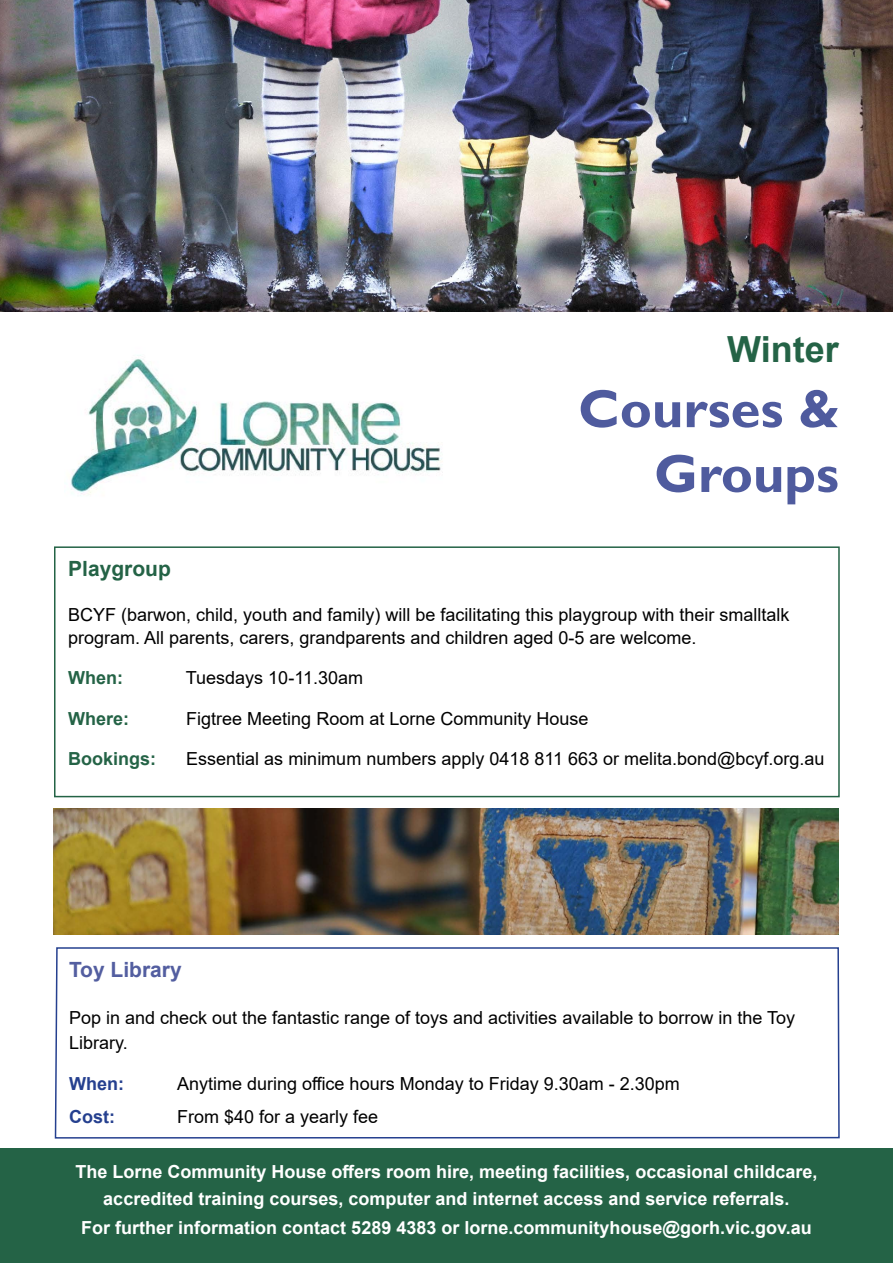
<style>
.page{position:relative;width:893px;height:1263px;background:#fff}
.page>*{position:absolute;margin:0;border:0;box-sizing:border-box;transform-origin:0 0}
.t1{font:700 54px/64.8px "Gill Sans";color:#4f5b9e;text-align:right}
.t2{font:700 36px "Arial";color:#246346}
.t3{font:700 21px "Arial";color:#535ea0}
.t4{font:700 21px "Arial";color:#246346}
.t5{font:18px/22.5px "Arial";color:#000}
.t6{font:700 18px/27.8px "Arial";color:#fff;text-align:center}
.t7{font:700 18px "Arial";color:#246346}
.t8{font:700 18px "Arial";color:#25408f}
</style>
<div class="page">
<img style="left:65px;top:311px;width:382px;height:185px">
<div style="left:0;top:1148px;width:893px;height:115px;background:#246346"></div>
<img style="left:0;top:0;width:893px;height:311px">
<div style="left:54px;top:546px;width:786px;height:251px;border:2px solid #246346"></div>
<svg style="left:54px;top:947px;width:786px;height:192px"></svg>
<img style="left:54px;top:809px;width:785px;height:125px">
<h2 class="t2" style="left:727px;top:324px;width:113px">Winter</h2>
<h1 class="t1" style="left:578px;top:378px;width:262px">Courses &amp;<br>Groups</h1>
<p class="t4" style="left:68px;top:554px;width:104px">Playgroup</p>
<p class="t5" style="left:68px;top:603px;width:723px">BCYF (barwon, child, youth and family) will be facilitating this playgroup with their smalltalk program. All parents, carers, grandparents and children aged 0-5 are welcome.</p>
<p class="t7" style="left:68px;top:665px;width:56px">When:</p>
<p class="t5" style="left:186px;top:666px;width:179px">Tuesdays 10-11.30am</p>
<p class="t7" style="left:68px;top:705px;width:63px">Where:</p>
<p class="t5" style="left:186px;top:707px;width:404px">Figtree Meeting Room at Lorne Community House</p>
<p class="t7" style="left:68px;top:746px;width:90px">Bookings:</p>
<p class="t5" style="left:186px;top:747px;width:640px">Essential as minimum numbers apply 0418 811 663 or melita.bond@bcyf.org.au</p>
<p class="t3" style="left:69px;top:954px;width:114px">Toy Library</p>
<p class="t5" style="left:69px;top:1005px;width:728px;line-height:25.5px">Pop in and check out the fantastic range of toys and activities available to borrow in the Toy<br>Library.</p>
<p class="t8" style="left:69px;top:1071px;width:56px">When:</p>
<p class="t5" style="left:177px;top:1072px;width:504px">Anytime during office hours Monday to Friday 9.30am - 2.30pm</p>
<p class="t8" style="left:69px;top:1104px;width:47px">Cost:</p>
<p class="t5" style="left:177px;top:1105px;width:203px">From $40 for a yearly fee</p>
<p class="t6" style="left:76px;top:1158px;width:743px">The Lorne Community House offers room hire, meeting facilities, occasional childcare, accredited training courses, computer and internet access and service referrals.<br>For further information contact 5289 4383 or lorne.communityhouse@gorh.vic.gov.au</p>
</div>
